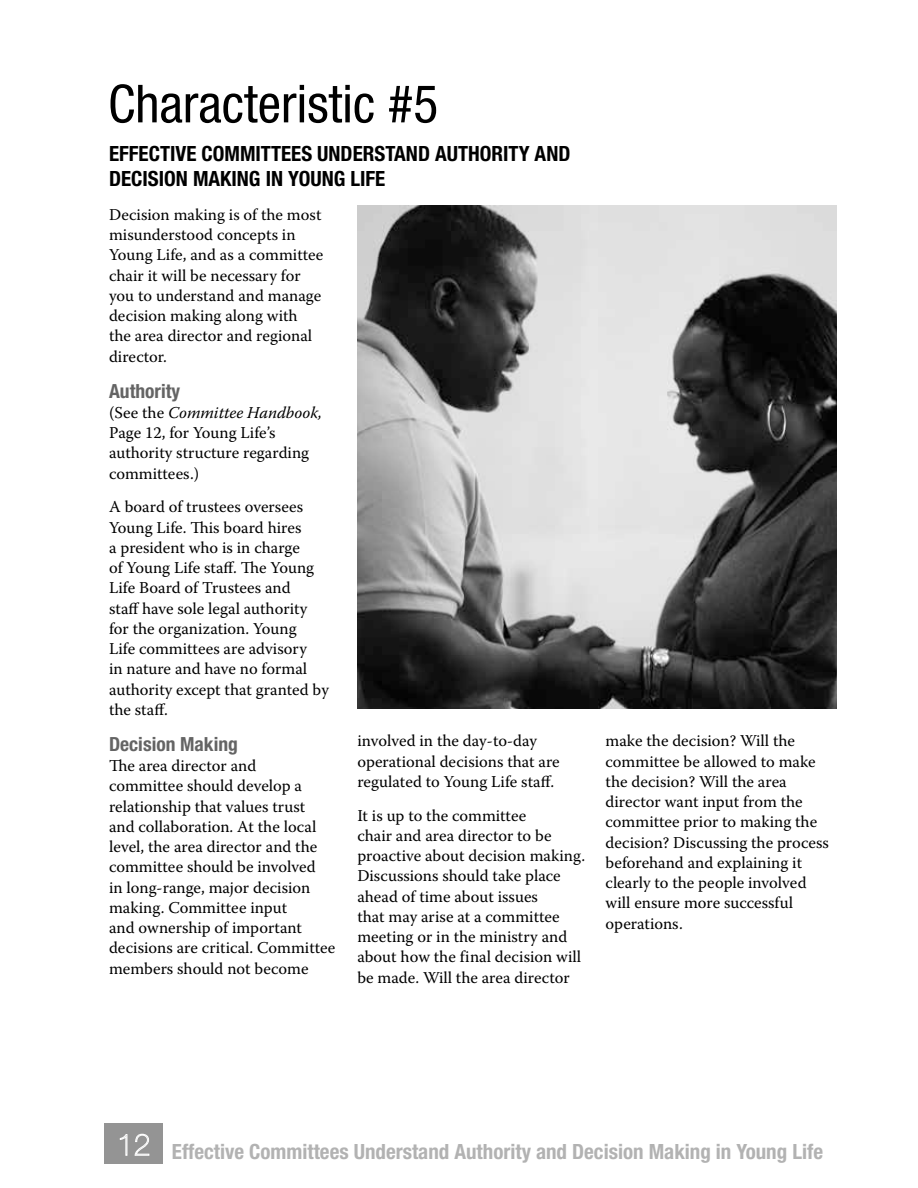
<style>
.page{position:relative;width:918px;height:1188px;background:#fff}
.page>*{position:absolute;margin:0;border:0;box-sizing:border-box;transform-origin:0 0}
.t1{font:condensed 52.5px "Helvetica Neue";color:#000}
.t2{font:700 condensed 21px "Helvetica Neue";color:#b2b2b2}
.t3{font:700 condensed 21px/25.2px "Helvetica Neue";color:#000}
.t4{font:700 condensed 19.5px "Helvetica Neue";color:#646464}
.t5{font:16.5px/20.2px "Warnock Pro";color:#000}
.s1{font-style:italic}
</style>
<div class="page">
<div style="left:105px;top:1123px;width:58px;height:41px;background:#949494"></div>
<svg style="left:120px;top:1134px;width:8px;height:22px"></svg>
<svg style="left:134px;top:1134px;width:16px;height:22px"></svg>
<img style="left:358px;top:206px;width:478px;height:502px">
<h1 class="t1" style="left:108px;top:73px;width:332px">Characteristic #5</h1>
<p class="t3" style="left:109px;top:141px;width:463px">EFFECTIVE COMMITTEES UNDERSTAND AUTHORITY AND<br>DECISION MAKING IN YOUNG LIFE</p>
<p class="t5" style="left:109px;top:204px;width:216px">Decision making is of the most misunderstood concepts in<br>Young Life, and as a committee chair it will be necessary for you to understand and manage decision making along with the area director and regional director.</p>
<p class="t4" style="left:109px;top:379px;width:73px">Authority</p>
<p class="t5" style="left:109px;top:402px;width:215px">(See the <span class="s1">Committee Handbook,<br></span>Page 12, for Young Life’s authority structure regarding committees.)</p>
<p class="t5" style="left:109px;top:497px;width:221px">A board of trustees oversees<br>Young Life. This board hires<br>a president who is in charge<br>of Young Life staff. The Young<br>Life Board of Trustees and<br>staff have sole legal authority for the organization. Young<br>Life committees are advisory<br>in nature and have no formal authority except that granted by the staff.</p>
<p class="t4" style="left:109px;top:732px;width:130px">Decision Making</p>
<p class="t5" style="left:109px;top:755px;width:228px">The area director and<br>committee should develop a relationship that values trust<br>and collaboration. At the local level, the area director and the committee should be involved<br>in long-range, major decision making. Committee input<br>and ownership of important decisions are critical. Committee members should not become</p>
<p class="t5" style="left:357px;top:731px;width:204px">involved in the day-to-day operational decisions that are regulated to Young Life staff.</p>
<p class="t5" style="left:357px;top:805px;width:229px">It is up to the committee<br>chair and area director to be proactive about decision making.<br>Discussions should take place ahead of time about issues<br>that may arise at a committee meeting or in the ministry and about how the final decision will be made. Will the area director</p>
<p class="t5" style="left:606px;top:731px;width:225px">make the decision? Will the committee be allowed to make the decision? Will the area director want input from the committee prior to making the decision? Discussing the process beforehand and explaining it clearly to the people involved will ensure more successful operations.</p>
<p class="t2" style="left:172px;top:1139px;width:653px">Effective Committees Understand Authority and Decision Making in Young Life</p>
</div>
